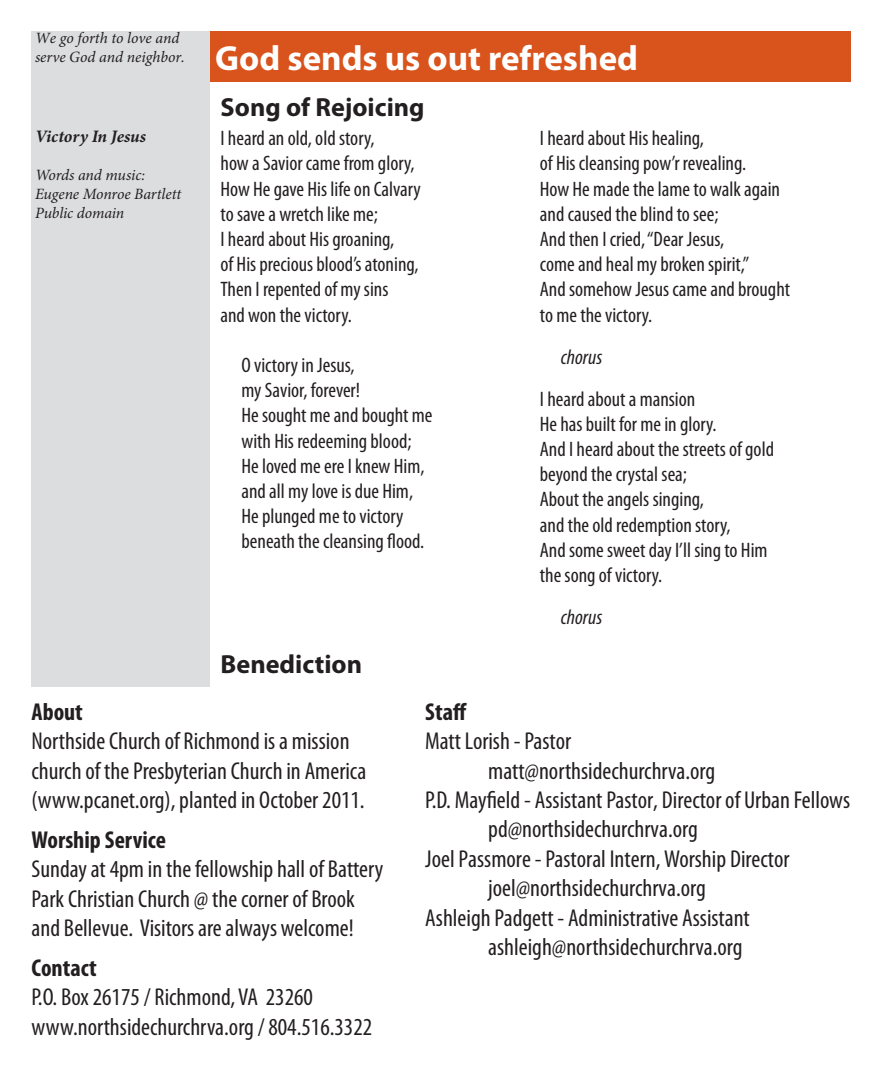
<style>
.page{position:relative;width:882px;height:1071px;background:#fff}
.page>*{position:absolute;margin:0;border:0;box-sizing:border-box;transform-origin:0 0}
.t1{font:700 35px "Myriad Pro";color:#fff}
.t2{font:700 26.25px "Myriad Pro";color:#231f20}
.t3{font:condensed 24.5px/29.4px "Myriad Pro";color:#231f20}
.t4{font:700 condensed 24.5px "Myriad Pro";color:#231f20}
.t5{font:condensed 21px "Myriad Pro";color:#231f20}
.t6{font:italic condensed 21px "Myriad Pro";color:#231f20}
.t7{font:italic 700 17.5px "Minion Pro";letter-spacing:-.005em;color:#231f20}
.t8{font:italic 15.75px/18.9px "Minion Pro";color:#231f20}
</style>
<div class="page">
<div style="left:32px;top:32px;width:178px;height:655px;background:#dcdddf"></div>
<div style="left:210px;top:32px;width:640px;height:50px;background:#d9531c"></div>
<p class="t8" style="left:35px;top:28px;width:151px">We go forth to love and serve God and neighbor.</p>
<p class="t7" style="left:35px;top:124px;width:113px">Victory In Jesus</p>
<p class="t8" style="left:35px;top:166px;width:112px">Words and music:</p>
<p class="t8" style="left:35px;top:184px;width:148px">Eugene Monroe Bartlett</p>
<p class="t8" style="left:35px;top:203px;width:91px">Public domain</p>
<p class="t1" style="left:215px;top:35px;width:424px">God sends us out refreshed</p>
<p class="t2" style="left:220px;top:90px;width:206px">Song of Rejoicing</p>
<p class="t5" style="left:220px;top:126px;width:156px">I heard an old, old story,</p>
<p class="t5" style="left:220px;top:151px;width:196px">how a Savior came from glory,</p>
<p class="t5" style="left:220px;top:176px;width:202px">How He gave His life on Calvary</p>
<p class="t5" style="left:220px;top:201px;width:159px">to save a wretch like me;</p>
<p class="t5" style="left:220px;top:226px;width:175px">I heard about His groaning,</p>
<p class="t5" style="left:220px;top:252px;width:200px">of His precious blood’s atoning,</p>
<p class="t5" style="left:220px;top:277px;width:170px">Then I repented of my sins</p>
<p class="t5" style="left:220px;top:302px;width:133px">and won the victory.</p>
<p class="t5" style="left:242px;top:352px;width:115px">O victory in Jesus,</p>
<p class="t5" style="left:242px;top:378px;width:120px">my Savior, forever!</p>
<p class="t5" style="left:242px;top:403px;width:193px">He sought me and bought me</p>
<p class="t5" style="left:242px;top:428px;width:172px">with His redeeming blood;</p>
<p class="t5" style="left:242px;top:453px;width:184px">He loved me ere I knew Him,</p>
<p class="t5" style="left:242px;top:478px;width:173px">and all my love is due Him,</p>
<p class="t5" style="left:242px;top:504px;width:164px">He plunged me to victory</p>
<p class="t5" style="left:242px;top:529px;width:184px">beneath the cleansing flood.</p>
<p class="t2" style="left:220px;top:647px;width:143px">Benediction</p>
<p class="t5" style="left:540px;top:126px;width:166px">I heard about His healing,</p>
<p class="t5" style="left:540px;top:151px;width:208px">of His cleansing pow’r revealing.</p>
<p class="t5" style="left:540px;top:176px;width:242px">How He made the lame to walk again</p>
<p class="t5" style="left:540px;top:201px;width:180px">and caused the blind to see;</p>
<p class="t5" style="left:540px;top:226px;width:186px">And then I cried, “Dear Jesus,</p>
<p class="t5" style="left:540px;top:252px;width:211px">come and heal my broken spirit,”</p>
<p class="t5" style="left:540px;top:277px;width:252px">And somehow Jesus came and brought</p>
<p class="t5" style="left:540px;top:302px;width:114px">to me the victory.</p>
<p class="t6" style="left:561px;top:344px;width:43px">chorus</p>
<p class="t5" style="left:540px;top:386px;width:157px">I heard about a mansion</p>
<p class="t5" style="left:540px;top:411px;width:178px">He has built for me in glory.</p>
<p class="t5" style="left:540px;top:436px;width:236px">And I heard about the streets of gold</p>
<p class="t5" style="left:540px;top:462px;width:149px">beyond the crystal sea;</p>
<p class="t5" style="left:540px;top:487px;width:165px">About the angels singing,</p>
<p class="t5" style="left:540px;top:512px;width:192px">and the old redemption story,</p>
<p class="t5" style="left:540px;top:537px;width:229px">And some sweet day I’ll sing to Him</p>
<p class="t5" style="left:540px;top:562px;width:124px">the song of victory.</p>
<p class="t6" style="left:561px;top:604px;width:43px">chorus</p>
<p class="t4" style="left:32px;top:696px;width:53px">About</p>
<p class="t3" style="left:32px;top:726px;width:336px">Northside Church of Richmond is a mission church of the Presbyterian Church in America (www.pcanet.org), planted in October 2011.</p>
<p class="t4" style="left:32px;top:824px;width:136px">Worship Service</p>
<p class="t3" style="left:32px;top:854px;width:353px">Sunday at 4pm in the fellowship hall of Battery<br>Park Christian Church @ the corner of Brook and Bellevue. Visitors are always welcome!</p>
<p class="t4" style="left:32px;top:953px;width:67px">Contact</p>
<p class="t3" style="left:32px;top:982px;width:283px">P.O. Box 26175 / Richmond, VA 23260</p>
<p class="t3" style="left:32px;top:1012px;width:342px">www.northsidechurchrva.org / 804.516.3322</p>
<p class="t4" style="left:425px;top:696px;width:43px">Staff</p>
<p class="t3" style="left:425px;top:726px;width:147px">Matt Lorish - Pastor</p>
<p class="t3" style="left:488px;top:755px;width:228px">matt@northsidechurchrva.org</p>
<p class="t3" style="left:425px;top:785px;width:426px">P.D. Mayfield - Assistant Pastor, Director of Urban Fellows</p>
<p class="t3" style="left:488px;top:814px;width:211px">pd@northsidechurchrva.org</p>
<p class="t3" style="left:425px;top:844px;width:366px">Joel Passmore - Pastoral Intern, Worship Director</p>
<p class="t3" style="left:488px;top:873px;width:219px">joel@northsidechurchrva.org</p>
<p class="t3" style="left:425px;top:902px;width:326px">Ashleigh Padgett - Administrative Assistant</p>
<p class="t3" style="left:488px;top:932px;width:256px">ashleigh@northsidechurchrva.org</p>
</div>
